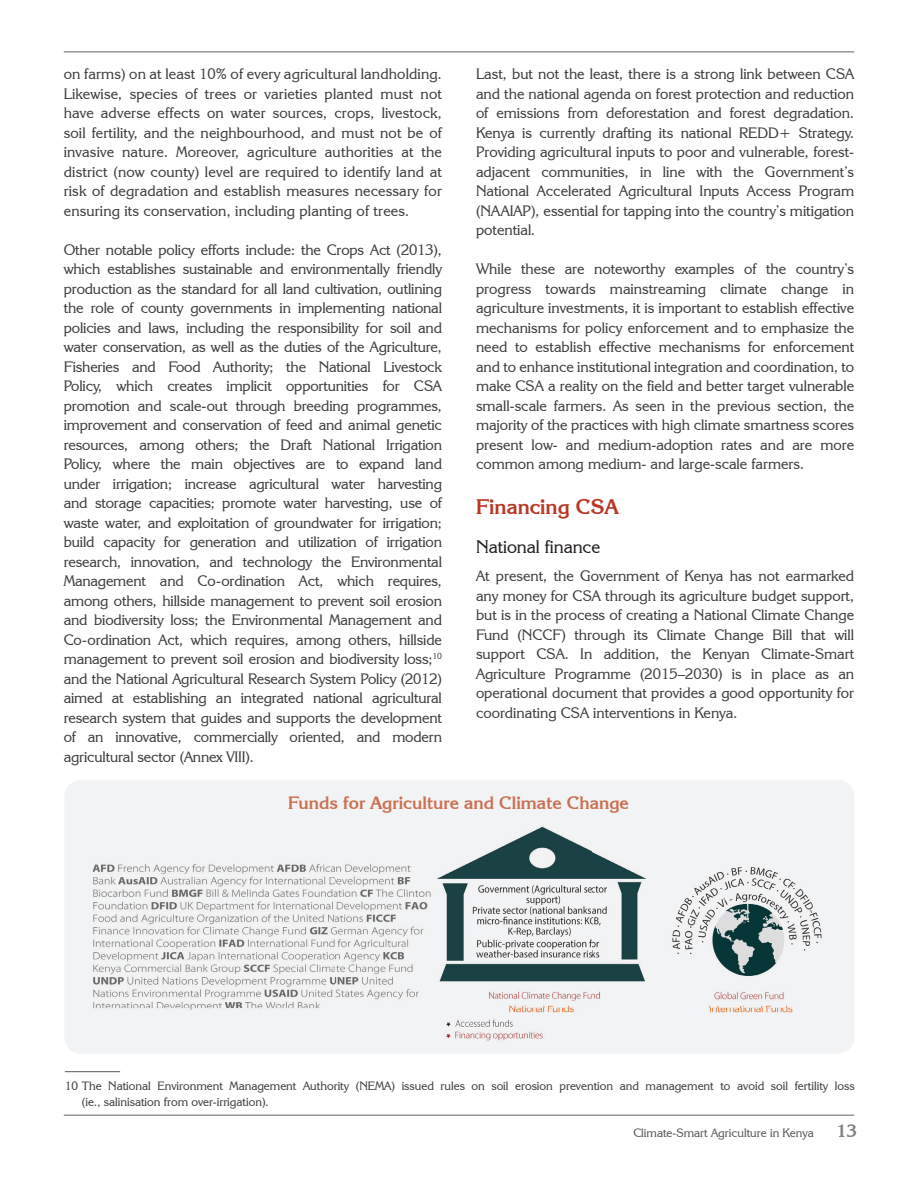
<style>
.page{position:relative;width:918px;height:1188px;background:#fff}
.page>*{position:absolute;margin:0;border:0;box-sizing:border-box;transform-origin:0 0}
.t1{font:700 21px "Korinna IT Cby BT";color:#b93825}
.t2{font:18px "Korinna IT Cby BT";color:#231f20}
.t3{font:700 18px "Korinna IT Cby BT";color:#808285}
.t4{font:700 17.85px "Korinna IT Cby BT";color:#cb7051}
.t5{font:15px/19.5px "Korinna IT Cby BT";color:#3e3e3f;text-align:justify}
.t6{font:12px/16.5px "Korinna IT Cby BT";color:#3e3e3f}
.t7{font:12px "Korinna IT Cby BT";color:#545557}
</style>
<div class="page">
<hr style="left:64px;top:52px;width:790px;height:1px;background:#636366">
<hr style="left:64px;top:1115px;width:790px;height:1px;background:#636366">
<div style="left:65px;top:780px;width:789px;height:273px;background:#f2f3f4"></div>
<img style="left:79px;top:823px;width:771px;height:231px">
<hr style="left:65px;top:1071px;width:55px;height:1px;background:#57585a">
<p class="t5" style="left:64px;top:64px;width:380px">on farms) on at least 10% of every agricultural landholding.<br>Likewise, species of trees or varieties planted must not have adverse effects on water sources, crops, livestock, soil fertility, and the neighbourhood, and must not be of invasive nature. Moreover, agriculture authorities at the district (now county) level are required to identify land at risk of degradation and establish measures necessary for ensuring its conservation, including planting of trees.</p>
<p class="t5" style="left:64px;top:240px;width:380px">Other notable policy efforts include: the Crops Act (2013), which establishes sustainable and environmentally friendly production as the standard for all land cultivation, outlining the role of county governments in implementing national policies and laws, including the responsibility for soil and water conservation, as well as the duties of the Agriculture, Fisheries and Food Authority; the National Livestock Policy, which creates implicit opportunities for CSA promotion and scale-out through breeding programmes, improvement and conservation of feed and animal genetic resources, among others; the Draft National Irrigation Policy, where the main objectives are to expand land under irrigation; increase agricultural water harvesting and storage capacities; promote water harvesting, use of waste water, and exploitation of groundwater for irrigation; build capacity for generation and utilization of irrigation research, innovation, and technology the Environmental Management and Co-ordination Act, which requires, among others, hillside management to prevent soil erosion and biodiversity loss; the Environmental Management and Co-ordination Act, which requires, among others, hillside management to prevent soil erosion and biodiversity loss;<sup>10 </sup>and the National Agricultural Research System Policy (2012) aimed at establishing an integrated national agricultural research system that guides and supports the development of an innovative, commercially oriented, and modern agricultural sector (Annex VIII).</p>
<p class="t5" style="left:476px;top:64px;width:380px">Last, but not the least, there is a strong link between CSA and the national agenda on forest protection and reduction of emissions from deforestation and forest degradation.<br>Kenya is currently drafting its national REDD+ Strategy.<br>Providing agricultural inputs to poor and vulnerable, forest&shy;adjacent communities, in line with the Government’s National Accelerated Agricultural Inputs Access Program (NAAIAP), essential for tapping into the country’s mitigation potential.</p>
<p class="t5" style="left:476px;top:259px;width:380px">While these are noteworthy examples of the country’s progress towards mainstreaming climate change in agriculture investments, it is important to establish effective mechanisms for policy enforcement and to emphasize the need to establish effective mechanisms for enforcement and to enhance institutional integration and coordination, to make CSA a reality on the field and better target vulnerable small-scale farmers. As seen in the previous section, the majority of the practices with high climate smartness scores present low- and medium-adoption rates and are more common among medium- and large-scale farmers.</p>
<h1 class="t1" style="left:476px;top:494px;width:144px">Financing CSA</h1>
<p class="t2" style="left:476px;top:536px;width:126px">National finance</p>
<p class="t5" style="left:476px;top:566px;width:380px">At present, the Government of Kenya has not earmarked any money for CSA through its agriculture budget support, but is in the process of creating a National Climate Change Fund (NCCF) through its Climate Change Bill that will support CSA. In addition, the Kenyan Climate-Smart Agriculture Programme (2015–2030) is in place as an operational document that provides a good opportunity for coordinating CSA interventions in Kenya.</p>
<p class="t4" style="left:288px;top:791px;width:342px">Funds for Agriculture and Climate Change</p>
<p class="t6" style="left:82px;top:1077px;width:774px;text-indent:-17px">10 The National Environment Management Authority (NEMA) issued rules on soil erosion prevention and management to avoid soil fertility loss (ie., salinisation from over-irrigation).</p>
<p class="t7" style="left:633px;top:1125px;width:182px">Climate-Smart Agriculture in Kenya</p>
<p class="t3" style="left:836px;top:1120px;width:22px">13</p>
</div>
